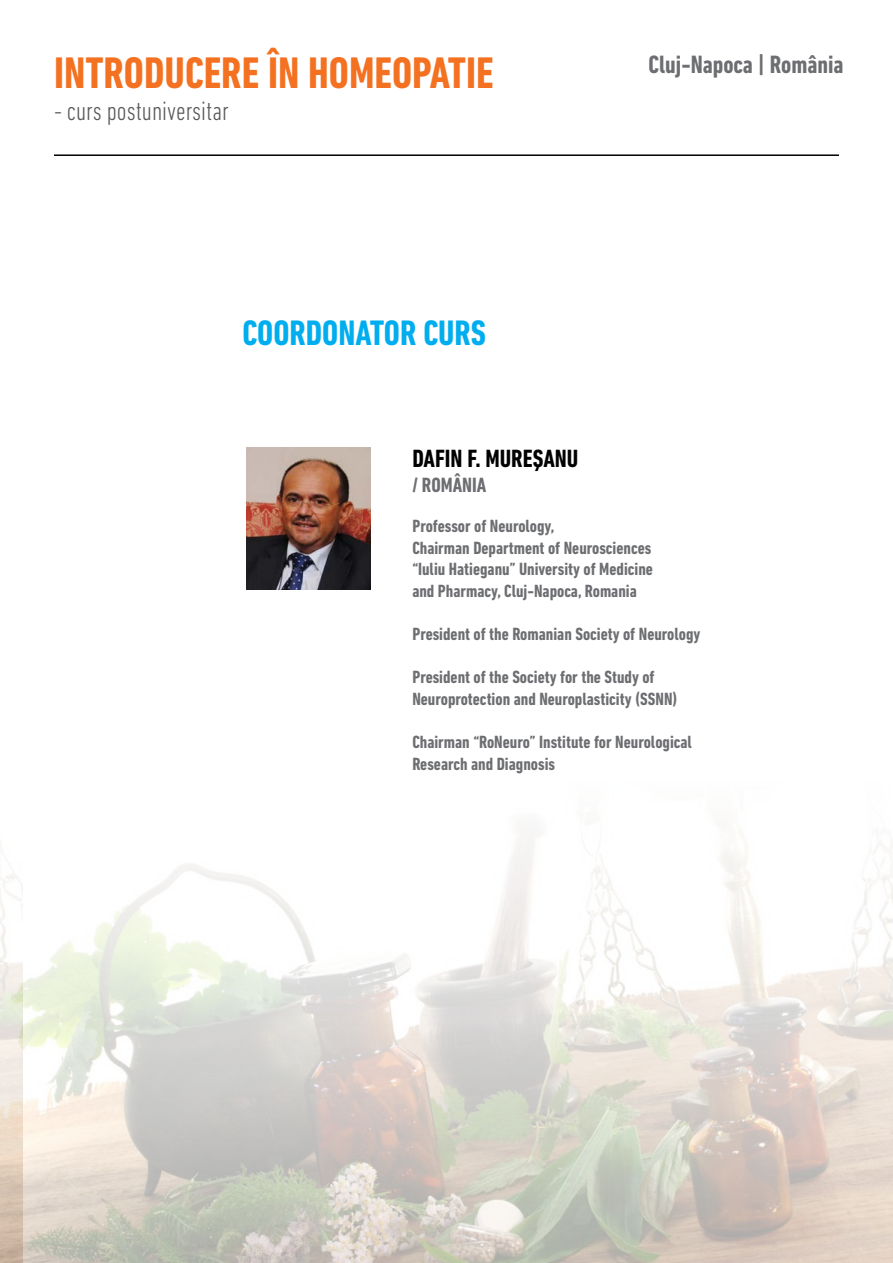
<style>
.page{position:relative;width:893px;height:1263px;background:#fff}
.page>*{position:absolute;margin:0;border:0;box-sizing:border-box;transform-origin:0 0}
.t1{font:700 condensed 45px "DIN Next LT Pro";color:#f37121}
.t2{font:700 condensed 36px "DIN Next LT Pro";color:#00aeef}
.t3{font:300 condensed 27px "DIN Next LT Pro";color:#58595b}
.t4{font:700 condensed 25.5px "DIN Next LT Pro";color:#6d6e71}
.t5{font:700 condensed 25.35px "DIN Next LT Pro";color:#000}
.t6{font:700 condensed 21px "DIN Next LT Pro";color:#6d6e71}
.t7{font:700 condensed 18px/21.6px "DIN Next LT Pro";color:#6d6e71}
</style>
<div class="page">
<img style="left:0;top:833px;width:893px;height:430px">
<hr style="left:54px;top:154px;width:785px;height:2px;background:#000">
<img style="left:247px;top:448px;width:124px;height:142px">
<h1 class="t1" style="left:54px;top:47px;width:441px">INTRODUCERE ÎN HOMEOPATIE</h1>
<h3 class="t3" style="left:54px;top:96px;width:176px">- curs postuniversitar</h3>
<h2 class="t2" style="left:242px;top:312px;width:245px">COORDONATOR CURS</h2>
<h3 class="t4" style="left:648px;top:50px;width:197px">Cluj-Napoca | România</h3>
<h3 class="t5" style="left:412px;top:444px;width:168px">DAFIN F. MUREŞANU</h3>
<p class="t6" style="left:412px;top:473px;width:76px">/ ROMÂNIA</p>
<p class="t7" style="left:412px;top:515px;width:242px">Professor of Neurology,<br>Chairman Department of Neurosciences “Iuliu Hatieganu” University of Medicine and Pharmacy, Cluj-Napoca, Romania</p>
<p class="t7" style="left:412px;top:623px;width:290px">President of the Romanian Society of Neurology</p>
<p class="t7" style="left:412px;top:666px;width:267px">President of the Society for the Study of<br>Neuroprotection and Neuroplasticity (SSNN)</p>
<p class="t7" style="left:412px;top:731px;width:281px">Chairman “RoNeuro” Institute for Neurological<br>Research and Diagnosis</p>
</div>
